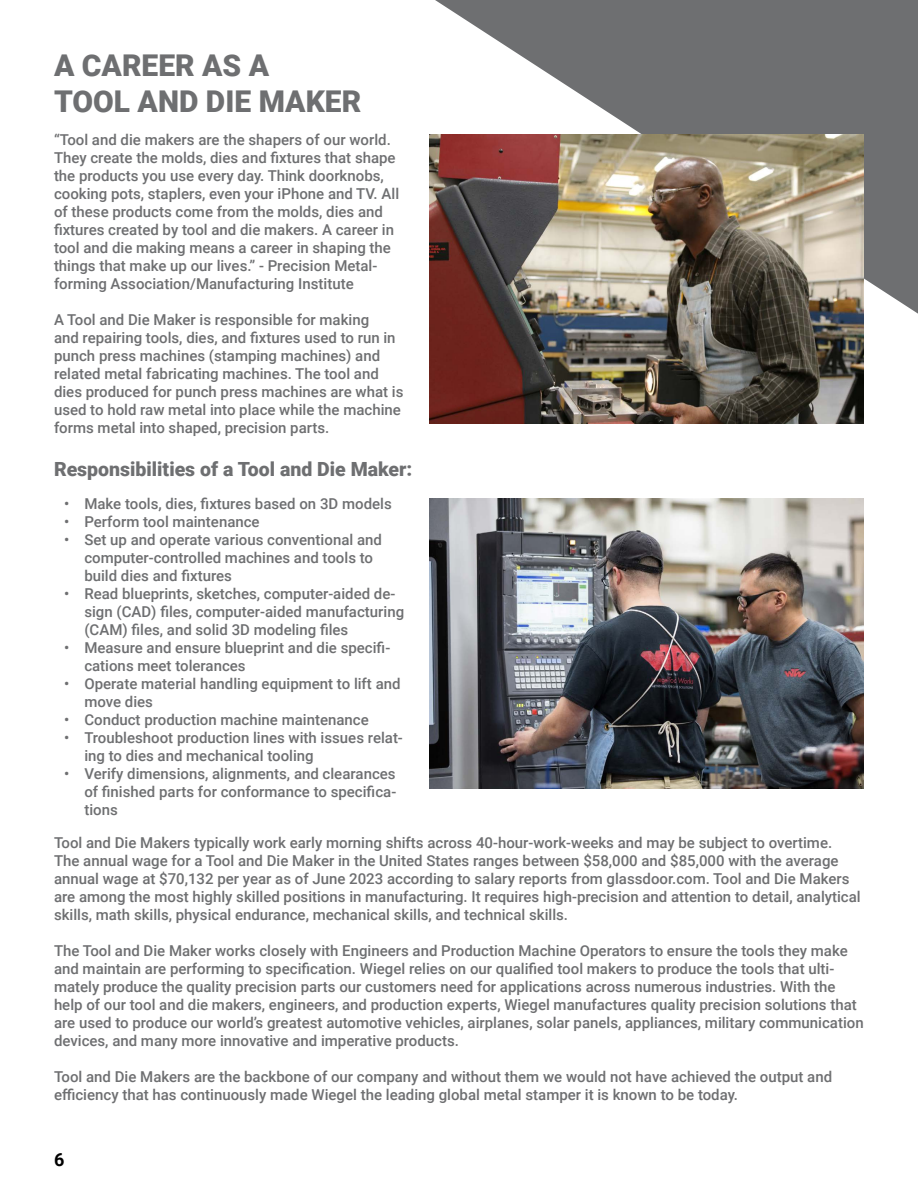
<style>
.page{position:relative;width:918px;height:1188px;background:#fff}
.page>*{position:absolute;margin:0;border:0;box-sizing:border-box;transform-origin:0 0}
.t1{font:900 30px/36px "Roboto";color:#6e6f71}
.t2{font:900 19.5px "Roboto";color:#6e6f71}
.t3{font:700 18px "Roboto";color:#000}
.t4{font:500 15px/18px "Roboto";color:#6e6f71}
</style>
<div class="page">
<svg style="left:429px;top:0;width:489px;height:345px;fill:#6e6f71"></svg>
<img style="left:430px;top:498px;width:434px;height:290px">
<img style="left:430px;top:134px;width:434px;height:289px">
<h1 class="t1" style="left:54px;top:47px;width:309px">A CAREER AS A<br>TOOL AND DIE MAKER</h1>
<p class="t4" style="left:54px;top:130px;width:347px">“Tool and die makers are the shapers of our world.<br>They create the molds, dies and fixtures that shape the products you use every day. Think doorknobs, cooking pots, staplers, even your iPhone and TV. All of these products come from the molds, dies and fixtures created by tool and die makers. A career in tool and die making means a career in shaping the things that make up our lives.” - Precision Metal&shy;forming Association/Manufacturing Institute</p>
<p class="t4" style="left:54px;top:310px;width:351px">A Tool and Die Maker is responsible for making<br>and repairing tools, dies, and fixtures used to run in punch press machines (stamping machines) and related metal fabricating machines. The tool and dies produced for punch press machines are what is used to hold raw metal into place while the machine forms metal into shaped, precision parts.</p>
<h2 class="t2" style="left:54px;top:455px;width:360px">Responsibilities of a Tool and Die Maker:</h2>
<p class="t4" style="left:64px;top:494px;width:329px">• Make tools, dies, fixtures based on 3D models</p>
<p class="t4" style="left:64px;top:512px;width:197px">• Perform tool maintenance</p>
<p class="t4" style="left:84px;top:530px;width:299px;text-indent:-20px">• Set up and operate various conventional and computer-controlled machines and tools to build dies and fixtures</p>
<p class="t4" style="left:84px;top:584px;width:321px;text-indent:-20px">• Read blueprints, sketches, computer-aided de&shy;sign (CAD) files, computer-aided manufacturing (CAM) files, and solid 3D modeling files</p>
<p class="t4" style="left:84px;top:638px;width:307px;text-indent:-20px">• Measure and ensure blueprint and die specifi&shy;cations meet tolerances</p>
<p class="t4" style="left:84px;top:674px;width:318px;text-indent:-20px">• Operate material handling equipment to lift and move dies</p>
<p class="t4" style="left:64px;top:710px;width:306px">• Conduct production machine maintenance</p>
<p class="t4" style="left:84px;top:728px;width:320px;text-indent:-20px">• Troubleshoot production lines with issues relat&shy;ing to dies and mechanical tooling</p>
<p class="t4" style="left:84px;top:764px;width:313px;text-align:justify;text-indent:-20px">• Verify dimensions, alignments, and clearances of finished parts for conformance to specifica&shy;tions</p>
<p class="t4" style="left:54px;top:833px;width:808px">Tool and Die Makers typically work early morning shifts across 40-hour-work-weeks and may be subject to overtime.<br>The annual wage for a Tool and Die Maker in the United States ranges between $58,000 and $85,000 with the average annual wage at $70,132 per year as of June 2023 according to salary reports from glassdoor.com. Tool and Die Makers are among the most highly skilled positions in manufacturing. It requires high-precision and attention to detail, analytical skills, math skills, physical endurance, mechanical skills, and technical skills.</p>
<p class="t4" style="left:54px;top:941px;width:811px">The Tool and Die Maker works closely with Engineers and Production Machine Operators to ensure the tools they make and maintain are performing to specification. Wiegel relies on our qualified tool makers to produce the tools that ulti&shy;mately produce the quality precision parts our customers need for applications across numerous industries. With the help of our tool and die makers, engineers, and production experts, Wiegel manufactures quality precision solutions that are used to produce our world’s greatest automotive vehicles, airplanes, solar panels, appliances, military communication devices, and many more innovative and imperative products.</p>
<p class="t4" style="left:54px;top:1067px;width:780px">Tool and Die Makers are the backbone of our company and without them we would not have achieved the output and efficiency that has continuously made Wiegel the leading global metal stamper it is known to be today.</p>
<p class="t3" style="left:54px;top:1147px;width:12px">6</p>
</div>
